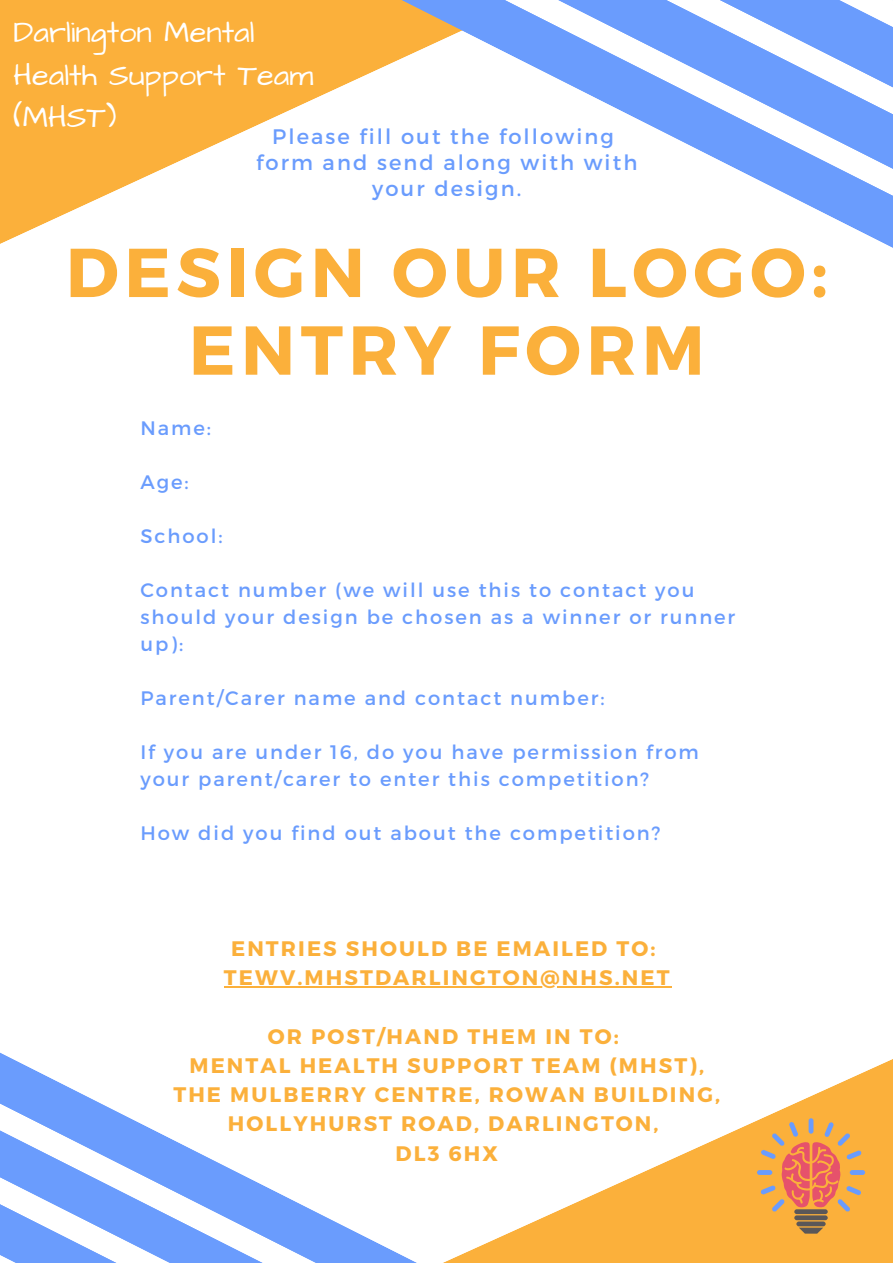
<style>
.page{position:relative;width:893px;height:1263px;background:#fff}
.page>*{position:absolute;margin:0;border:0;box-sizing:border-box;transform-origin:0 0}
.t1{font:700 69px "Montserrat";letter-spacing:.08em;color:#fbb03b}
.t2{font:30.75px "Architects Daughter";color:#fff}
.t3{font:700 21px/29.2px "Montserrat";letter-spacing:.1em;color:#fbb03b;text-align:center}
.t4{font:21px "Montserrat";letter-spacing:.1em;color:#6a9cfd}
.t5{font:19.5px/27px "Montserrat";letter-spacing:.1em;color:#6a9cfd}
</style>
<div class="page">
<svg style="left:721px;top:1059px;width:172px;height:204px;fill:#fbb03b"></svg>
<svg style="left:671px;top:986px;width:50px;height:277px"></svg>
<svg style="left:0;top:1026px;width:704px;height:237px"></svg>
<svg style="left:0;top:1075px;width:655px;height:188px"></svg>
<svg style="left:0;top:1132px;width:613px;height:131px"></svg>
<svg style="left:0;top:0;width:172px;height:244px;fill:#fbb03b"></svg>
<svg style="left:172px;top:0;width:79px;height:165px;background:#fbb851"></svg>
<svg style="left:251px;top:0;width:56px;height:128px;background:#fbb84e"></svg>
<svg style="left:307px;top:0;width:586px;height:248px"></svg>
<svg style="left:375px;top:0;width:518px;height:199px"></svg>
<hr style="left:224px;top:986px;width:447px;height:2px;background:#fbb03b">
<div style="left:794px;top:1209px;width:33px;height:5px;background:#5a5758;border-radius:2px"></div>
<div style="left:794px;top:1215px;width:33px;height:5px;background:#5a5758;border-radius:2px"></div>
<div style="left:796px;top:1221px;width:29px;height:5px;background:#5a5758;border-radius:2px"></div>
<svg style="left:799px;top:1227px;width:24px;height:6px"></svg>
<div style="left:808px;top:1118px;width:5px;height:16px;background:#6a9cfd;border-radius:2px"></div>
<div style="left:849px;top:1170px;width:16px;height:5px;background:#6a9cfd;border-radius:2px"></div>
<div style="left:757px;top:1170px;width:15px;height:5px;background:#6a9cfd;border-radius:2px"></div>
<svg style="left:760px;top:1122px;width:101px;height:90px;background:#e69559"></svg>
<p class="t2" style="left:14px;top:11px;width:243px">Darlington Mental</p>
<p class="t2" style="left:14px;top:54px;width:301px">Health Support Team</p>
<p class="t2" style="left:14px;top:97px;width:104px">(MHST)</p>
<p class="t4" style="left:272px;top:123px;width:343px">Please fill out the following</p>
<p class="t4" style="left:256px;top:149px;width:383px">form and send along with with</p>
<p class="t4" style="left:372px;top:175px;width:151px">your design.</p>
<p class="t1" style="left:66px;top:228px;width:763px">DESIGN OUR LOGO:</p>
<p class="t1" style="left:189px;top:305px;width:517px">ENTRY FORM</p>
<p class="t5" style="left:140px;top:414px;width:72px">Name:</p>
<p class="t5" style="left:140px;top:468px;width:50px">Age:</p>
<p class="t5" style="left:140px;top:522px;width:84px">School:</p>
<p class="t5" style="left:140px;top:576px;width:596px">Contact number (we will use this to contact you should your design be chosen as a winner or runner up):</p>
<p class="t5" style="left:140px;top:684px;width:466px">Parent/Carer name and contact number:</p>
<p class="t5" style="left:140px;top:738px;width:560px">If you are under 16, do you have permission from your parent/carer to enter this competition?</p>
<p class="t5" style="left:140px;top:819px;width:521px">How did you find out about the competition?</p>
<p class="t3" style="left:231px;top:932px;width:426px">ENTRIES SHOULD BE EMAILED TO:</p>
<p class="t3" style="left:224px;top:962px;width:447px">TEWV.MHSTDARLINGTON@NHS.NET</p>
<p class="t3" style="left:268px;top:1020px;width:352px">OR POST/HAND THEM IN TO:</p>
<p class="t3" style="left:173px;top:1049px;width:548px">MENTAL HEALTH SUPPORT TEAM (MHST),<br>THE MULBERRY CENTRE, ROWAN BUILDING,<br>HOLLYHURST ROAD, DARLINGTON,</p>
<p class="t3" style="left:395px;top:1137px;width:104px">DL3 6HX</p>
</div>
